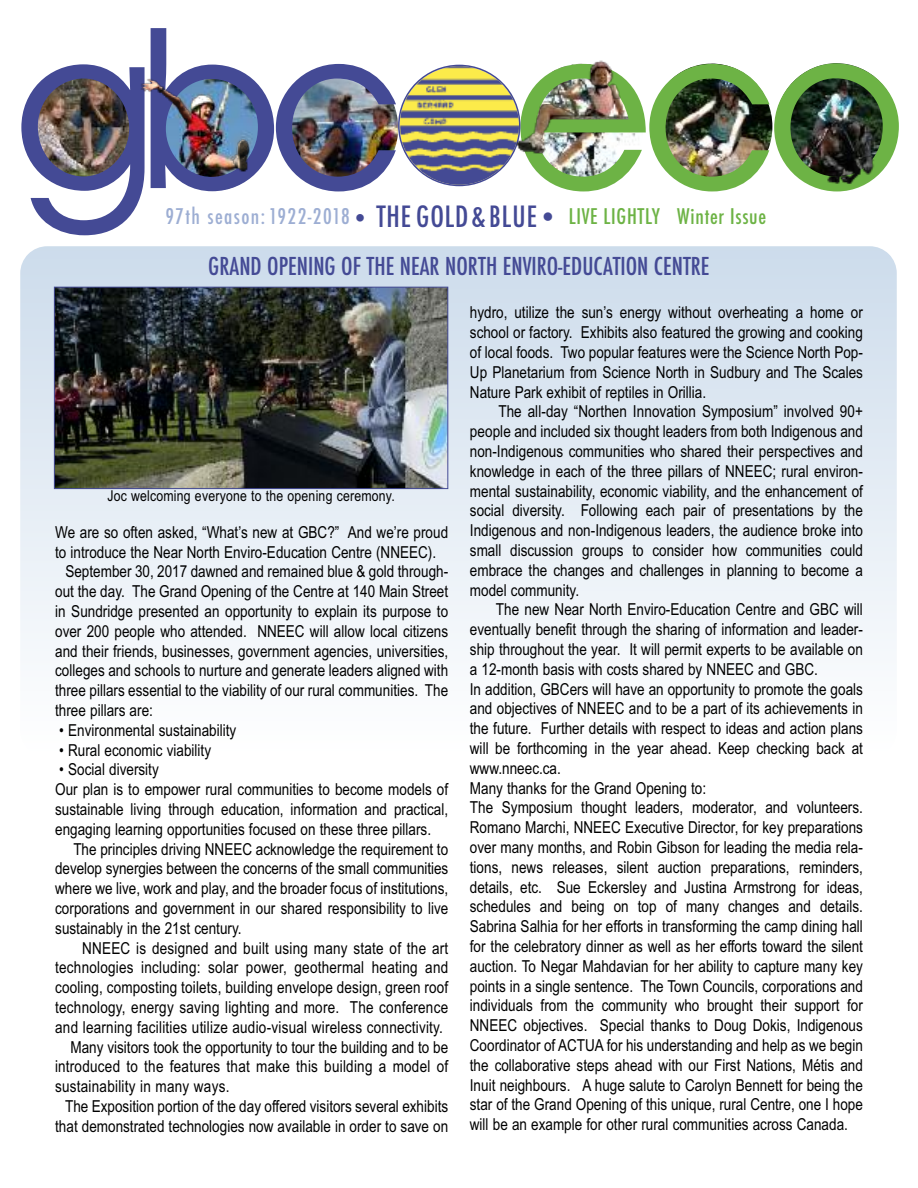
<style>
.page{position:relative;width:918px;height:1188px;background:#fff}
.page>*{position:absolute;margin:0;border:0;box-sizing:border-box;transform-origin:0 0}
.t1{font:225px "Avant Garde";letter-spacing:-.095em;color:#444a95}
.t2{font:500 condensed 24px "Futura";color:#444a95}
.t3{font:500 condensed 21px "Futura";letter-spacing:.035em;color:#6db345}
.t4{font:16.5px/19.8px "Arial Narrow";color:#000;text-align:justify}
.t5{font:15px "Arial Narrow";letter-spacing:.015em;color:#000}
.s1{color:#6db345}
.s2{color:#9daed3}
.s3{font-size:24px;color:#444a95}
.s4{font-size:28.5px;color:#444a95}
.s5{font-size:27px;color:#444a95}
</style>
<div class="page">
<img style="left:23px;top:68px;width:116px;height:115px">
<img style="left:277px;top:66px;width:121px;height:124px;border-radius:50%">
<img style="left:651px;top:64px;width:121px;height:125px;border-radius:50%">
<img style="left:775px;top:63px;width:123px;height:126px;border-radius:50%">
<svg style="left:398px;top:65px;width:108px;height:121px"></svg>
<img style="left:506px;top:60px;width:137px;height:121px">
<img style="left:812px;top:106px;width:86px;height:83px">
<img style="left:139px;top:66px;width:134px;height:124px">
<svg style="left:20px;top:246px;width:877px;height:405px"></svg>
<img style="left:56px;top:289px;width:390px;height:198px">
<div style="left:54px;top:287px;width:394px;height:202px;border:1px solid #444a95"></div>
<h1 class="t1" style="left:10px;top:-21px;width:902px">gbc <span class="s1">eco</span></h1>
<p class="t3" style="left:166px;top:204px;width:602px"><span class="s2">97th season: 1922-2018</span><span class="s3">•</span> <span class="s4">THE GOLD&amp;BLUE</span><span class="s5">•</span> LIVE LIGHTLY Winter Issue</p>
<h2 class="t2" style="left:208px;top:253px;width:503px">GRAND OPENING OF THE NEAR NORTH ENVIRO-EDUCATION CENTRE</h2>
<p class="t5" style="left:107px;top:487px;width:289px">Joc welcoming everyone to the opening ceremony.</p>
<p class="t4" style="left:55px;top:522px;width:395px">We are so often asked, “What’s new at GBC?” And we’re proud</p>
<p class="t4" style="left:55px;top:542px;width:383px">to introduce the Near North Enviro-Education Centre (NNEEC).</p>
<p class="t4" style="left:65px;top:562px;width:384px">September 30, 2017 dawned and remained blue &amp; gold through-</p>
<p class="t4" style="left:55px;top:582px;width:395px">out the day. The Grand Opening of the Centre at 140 Main Street</p>
<p class="t4" style="left:55px;top:601px;width:395px">in Sundridge presented an opportunity to explain its purpose to</p>
<p class="t4" style="left:55px;top:621px;width:395px">over 200 people who attended. NNEEC will allow local citizens</p>
<p class="t4" style="left:55px;top:641px;width:395px">and their friends, businesses, government agencies, universities,</p>
<p class="t4" style="left:55px;top:661px;width:395px">colleges and schools to nurture and generate leaders aligned with</p>
<p class="t4" style="left:55px;top:681px;width:395px">three pillars essential to the viability of our rural communities. The</p>
<p class="t4" style="left:55px;top:700px;width:99px">three pillars are:</p>
<p class="t4" style="left:59px;top:720px;width:179px">• Environmental sustainability</p>
<p class="t4" style="left:59px;top:740px;width:153px">• Rural economic viability</p>
<p class="t4" style="left:55px;top:760px;width:395px;text-align:left">• Social diversity<br>Our plan is to empower rural communities to become models of sustainable living through education, information and practical, engaging learning opportunities focused on these three pillars.</p>
<p class="t4" style="left:55px;top:839px;width:395px;text-indent:18px">The principles driving NNEEC acknowledge the requirement to develop synergies between the concerns of the small communities where we live, work and play, and the broader focus of institutions, corporations and government in our shared responsibility to live sustainably in the 21st century.</p>
<p class="t4" style="left:82px;top:938px;width:368px">NNEEC is designed and built using many state of the art</p>
<p class="t4" style="left:55px;top:958px;width:395px">technologies including: solar power, geothermal heating and</p>
<p class="t4" style="left:55px;top:978px;width:395px">cooling, composting toilets, building envelope design, green roof</p>
<p class="t4" style="left:55px;top:997px;width:395px">technology, energy saving lighting and more. The conference</p>
<p class="t4" style="left:55px;top:1017px;width:389px">and learning facilities utilize audio-visual wireless connectivity.</p>
<p class="t4" style="left:70px;top:1037px;width:379px">Many visitors took the opportunity to tour the building and to be</p>
<p class="t4" style="left:55px;top:1057px;width:395px">introduced to the features that make this building a model of</p>
<p class="t4" style="left:55px;top:1077px;width:176px">sustainability in many ways.</p>
<p class="t4" style="left:65px;top:1096px;width:385px">The Exposition portion of the day offered visitors several exhibits</p>
<p class="t4" style="left:55px;top:1116px;width:395px">that demonstrated technologies now available in order to save on</p>
<p class="t4" style="left:470px;top:303px;width:395px">hydro, utilize the sun’s energy without overheating a home or school or factory. Exhibits also featured the growing and cooking of local foods. Two popular features were the Science North Pop-Up Planetarium from Science North in Sudbury and The Scales Nature Park exhibit of reptiles in Orillia.</p>
<p class="t4" style="left:470px;top:402px;width:395px;text-indent:28px">The all-day “Northen Innovation Symposium” involved 90+ people and included six thought leaders from both Indigenous and non-Indigenous communities who shared their perspectives and knowledge in each of the three pillars of NNEEC; rural environ&shy;mental sustainability, economic viability, and the enhancement of social diversity. Following each pair of presentations by the Indigenous and non-Indigenous leaders, the audience broke into small discussion groups to consider how communities could embrace the changes and challenges in planning to become a model community.</p>
<p class="t4" style="left:470px;top:600px;width:395px;text-align:left;text-indent:26px">The new Near North Enviro-Education Centre and GBC will eventually benefit through the sharing of information and leader&shy;ship throughout the year. It will permit experts to be available on a 12-month basis with costs shared by NNEEC and GBC.<br>In addition, GBCers will have an opportunity to promote the goals and objectives of NNEEC and to be a part of its achievements in the future. Further details with respect to ideas and action plans will be forthcoming in the year ahead. Keep checking back at www.nneec.ca.<br>Many thanks for the Grand Opening to:<br>The Symposium thought leaders, moderator, and volunteers.<br>Romano Marchi, NNEEC Executive Director, for key preparations over many months, and Robin Gibson for leading the media rela&shy;tions, news releases, silent auction preparations, reminders, details, etc. Sue Eckersley and Justina Armstrong for ideas, schedules and being on top of many changes and details.<br>Sabrina Salhia for her efforts in transforming the camp dining hall for the celebratory dinner as well as her efforts toward the silent auction. To Negar Mahdavian for her ability to capture many key points in a single sentence. The Town Councils, corporations and individuals from the community who brought their support for NNEEC objectives. Special thanks to Doug Dokis, Indigenous Coordinator of ACTUA for his understanding and help as we begin the collaborative steps ahead with our First Nations, Métis and Inuit neighbours. A huge salute to Carolyn Bennett for being the star of the Grand Opening of this unique, rural Centre, one I hope will be an example for other rural communities across Canada.</p>
</div>
